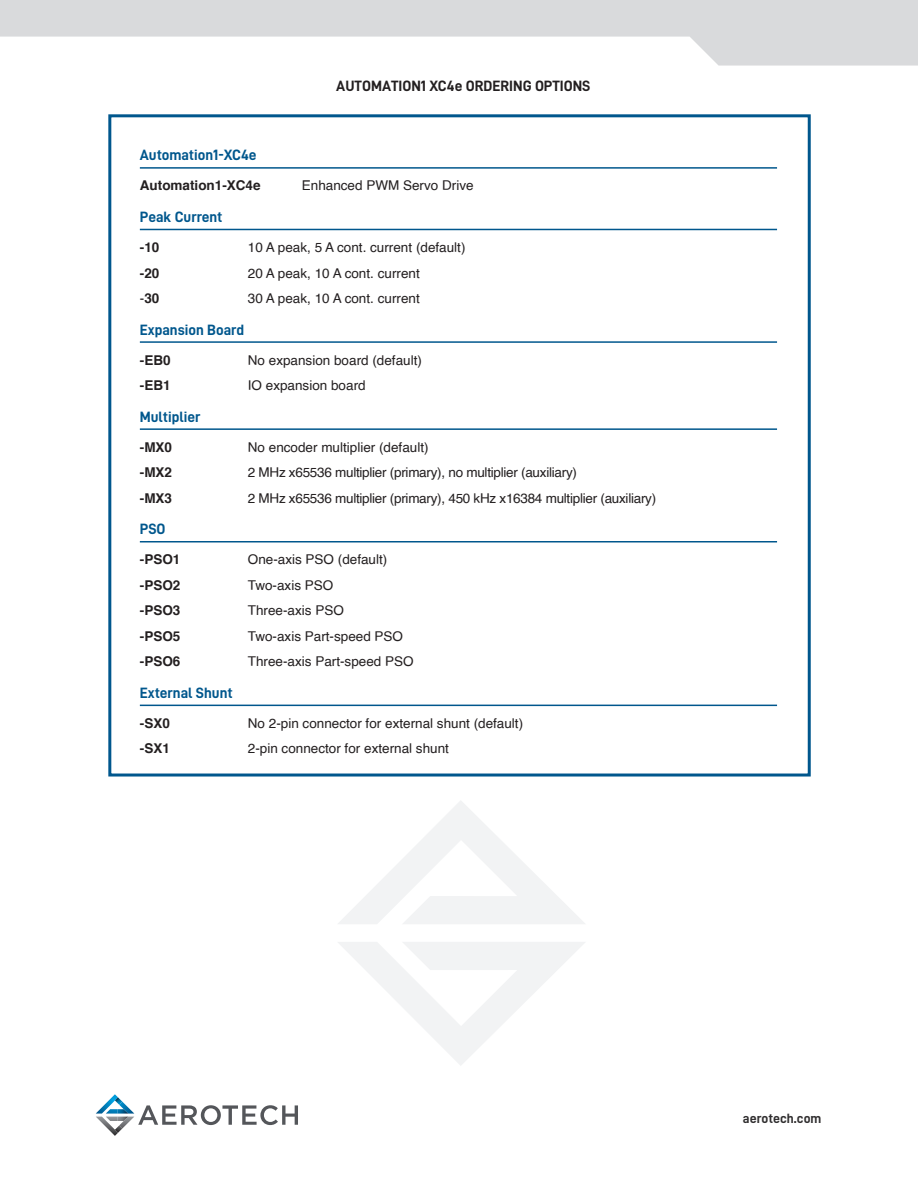
<style>
.page{position:relative;width:918px;height:1188px;background:#fff}
.page>*{position:absolute;margin:0;border:0;box-sizing:border-box;transform-origin:0 0}
.t1{font:15px "D DIN Bold";color:#00578d}
.Specifications{font:15px "D DIN Bold";color:#231f20}
.t2{font:13.5px "Helvetica";color:#231f20}
.t3{font:13.5px "Helvetica";letter-spacing:-.02em;color:#231f20}
.t4{font:700 13.5px "Helvetica";color:#231f20}
.t5{font:13.5px "D DIN Bold";color:#312f30}
.s1{font-weight:400}
</style>
<div class="page">
<svg style="left:96px;top:1094px;width:202px;height:42px"></svg>
<svg style="left:0;top:0;width:918px;height:66px;fill:#d9dadc"></svg>
<div style="left:108px;top:114px;width:703px;height:663px;border:3px solid #00578d"></div>
<hr style="left:140px;top:167px;width:637px;height:2px;background:#00578d">
<hr style="left:140px;top:229px;width:637px;height:1px;background:#00578d">
<hr style="left:140px;top:341px;width:637px;height:2px;background:#00578d">
<hr style="left:140px;top:428px;width:637px;height:2px;background:#00578d">
<hr style="left:140px;top:541px;width:637px;height:2px;background:#00578d">
<hr style="left:140px;top:705px;width:637px;height:1px;background:#00578d">
<svg style="left:338px;top:801px;width:247px;height:123px"></svg>
<svg style="left:338px;top:942px;width:247px;height:123px"></svg>
<p class="Specifications" style="left:336px;top:78px;width:256px">AUTOMATION1 XC4e ORDERING OPTIONS</p>
<p class="t1" style="left:140px;top:147px;width:118px">Automation1-XC4e</p>
<p class="t4" style="left:140px;top:175px;width:122px">Automation1-XC4e</p>
<p class="t2" style="left:302px;top:175px;width:173px">Enhanced PWM Servo Drive</p>
<p class="t1" style="left:140px;top:209px;width:84px">Peak Current</p>
<p class="t4" style="left:140px;top:236px;width:21px">-10</p>
<p class="t2" style="left:248px;top:237px;width:219px">10 A peak, 5 A cont. current (default)</p>
<p class="t4" style="left:140px;top:262px;width:21px">-20</p>
<p class="t2" style="left:248px;top:262px;width:173px">20 A peak, 10 A cont. current</p>
<p class="t4" style="left:140px;top:287px;width:21px"><span class="s1">-</span>30</p>
<p class="t2" style="left:248px;top:288px;width:173px">30 A peak, 10 A cont. current</p>
<p class="t1" style="left:140px;top:321px;width:106px">Expansion Board</p>
<p class="t4" style="left:140px;top:349px;width:32px">-EB0</p>
<p class="t2" style="left:248px;top:350px;width:176px">No expansion board (default)</p>
<p class="t4" style="left:140px;top:375px;width:32px">-EB1</p>
<p class="t2" style="left:248px;top:375px;width:119px">IO expansion board</p>
<p class="t1" style="left:140px;top:408px;width:62px">Multiplier</p>
<p class="t4" style="left:140px;top:436px;width:34px">-MX0</p>
<p class="t2" style="left:248px;top:437px;width:182px">No encoder multiplier (default)</p>
<p class="t4" style="left:140px;top:462px;width:34px">-MX2</p>
<p class="t3" style="left:248px;top:462px;width:331px">2 MHz x65536 multiplier (primary), no multiplier (auxiliary)</p>
<p class="t4" style="left:140px;top:487px;width:34px">-MX3</p>
<p class="t3" style="left:248px;top:488px;width:410px">2 MHz x65536 multiplier (primary), 450 kHz x16384 multiplier (auxiliary)</p>
<p class="t1" style="left:140px;top:521px;width:27px">PSO</p>
<p class="t4" style="left:140px;top:549px;width:42px">-PSO1</p>
<p class="t2" style="left:248px;top:549px;width:141px">One-axis PSO (default)</p>
<p class="t4" style="left:140px;top:574px;width:42px">-PSO2</p>
<p class="t2" style="left:248px;top:575px;width:87px">Two-axis PSO</p>
<p class="t4" style="left:140px;top:600px;width:42px">-PSO3</p>
<p class="t2" style="left:248px;top:600px;width:98px">Three-axis PSO</p>
<p class="t4" style="left:140px;top:625px;width:42px">-PSO5</p>
<p class="t2" style="left:248px;top:626px;width:157px">Two-axis Part-speed PSO</p>
<p class="t4" style="left:140px;top:651px;width:42px">-PSO6</p>
<p class="t2" style="left:248px;top:651px;width:167px">Three-axis Part-speed PSO</p>
<p class="t1" style="left:140px;top:684px;width:94px">External Shunt</p>
<p class="t4" style="left:140px;top:712px;width:32px">-SX0</p>
<p class="t2" style="left:248px;top:713px;width:277px">No 2-pin connector for external shunt (default)</p>
<p class="t4" style="left:140px;top:738px;width:32px">-SX1</p>
<p class="t2" style="left:248px;top:738px;width:203px">2-pin connector for external shunt</p>
<p class="t5" style="left:743px;top:1111px;width:80px">aerotech.com</p>
</div>
